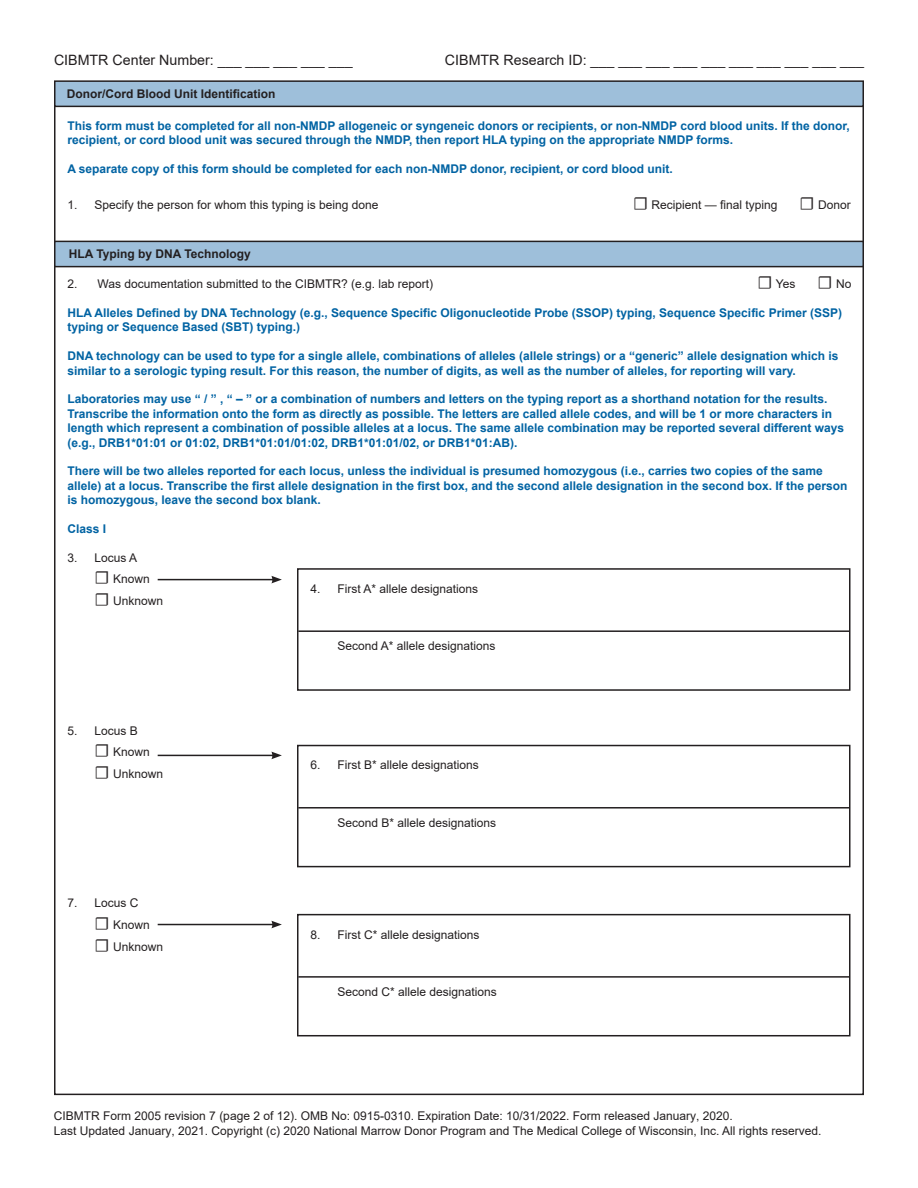
<style>
.page{position:relative;width:918px;height:1188px;background:#fff}
.page>*{position:absolute;margin:0;border:0;box-sizing:border-box;transform-origin:0 0}
.t1{font:14.25px "Arial";color:#231f20}
.t2{font:700 12px/14.4px "Arial";color:#0163a3}
.t3{font:12px/21.6px "Arial";color:#231f20}
.t4{font:700 12px "Arial";color:#231f20}
.s1{font-family:"Minion Pro";font-size:18px}
</style>
<div class="page">
<div style="left:55px;top:81px;width:808px;height:25px;background:#9ebfda"></div>
<div style="left:54px;top:80px;width:810px;height:27px;border:2px solid #231f20"></div>
<div style="left:55px;top:241px;width:808px;height:26px;background:#9ebfda"></div>
<div style="left:54px;top:241px;width:810px;height:26px;border:2px solid #231f20"></div>
<div style="left:297px;top:568px;width:553px;height:123px;border:2px solid #231f20"></div>
<div style="left:297px;top:745px;width:553px;height:122px;border:2px solid #231f20"></div>
<div style="left:297px;top:914px;width:553px;height:122px;border:2px solid #231f20"></div>
<hr style="left:158px;top:579px;width:116px;height:1px;background:#231f20">
<svg style="left:271px;top:576px;width:11px;height:7px"></svg>
<hr style="left:158px;top:755px;width:116px;height:1px;background:#231f20">
<svg style="left:271px;top:752px;width:11px;height:7px"></svg>
<hr style="left:158px;top:924px;width:116px;height:1px;background:#231f20">
<svg style="left:271px;top:921px;width:11px;height:7px"></svg>
<hr style="left:298px;top:630px;width:552px;height:2px;background:#231f20">
<hr style="left:298px;top:807px;width:552px;height:2px;background:#231f20">
<hr style="left:298px;top:976px;width:552px;height:2px;background:#231f20">
<p class="t1" style="left:54px;top:50px;width:300px">CIBMTR Center Number: ___ ___ ___ ___ ___</p>
<p class="t1" style="left:445px;top:50px;width:421px">CIBMTR Research ID: ___ ___ ___ ___ ___ ___ ___ ___ ___ ___</p>
<p class="t4" style="left:67px;top:86px;width:210px">Donor/Cord Blood Unit Identification</p>
<p class="t2" style="left:67px;top:119px;width:784px">This form must be completed for all non-NMDP allogeneic or syngeneic donors or recipients, or non-NMDP cord blood units. If the donor, recipient, or cord blood unit was secured through the NMDP, then report HLA typing on the appropriate NMDP forms.</p>
<p class="t2" style="left:67px;top:162px;width:607px">A separate copy of this form should be completed for each non-NMDP donor, recipient, or cord blood unit.</p>
<p class="t3" style="left:67px;top:194px;width:313px">1. Specify the person for whom this typing is being done</p>
<p class="t3" style="left:633px;top:194px;width:219px"><span class="s1">☐</span> Recipient — final typing <span class="s1">☐</span> Donor</p>
<p class="t4" style="left:69px;top:245px;width:183px">HLA Typing by DNA Technology</p>
<p class="t3" style="left:67px;top:273px;width:367px">2. Was documentation submitted to the CIBMTR? (e.g. lab report)</p>
<p class="t3" style="left:758px;top:273px;width:95px"><span class="s1">☐</span> Yes <span class="s1">☐</span> No</p>
<p class="t2" style="left:67px;top:306px;width:776px">HLA Alleles Defined by DNA Technology (e.g., Sequence Specific Oligonucleotide Probe (SSOP) typing, Sequence Specific Primer (SSP) typing or Sequence Based (SBT) typing.)</p>
<p class="t2" style="left:67px;top:349px;width:773px">DNA technology can be used to type for a single allele, combinations of alleles (allele strings) or a “generic” allele designation which is similar to a serologic typing result. For this reason, the number of digits, as well as the number of alleles, for reporting will vary.</p>
<p class="t2" style="left:67px;top:392px;width:778px">Laboratories may use “ / ” , “ – ” or a combination of numbers and letters on the typing report as a shorthand notation for the results.<br>Transcribe the information onto the form as directly as possible. The letters are called allele codes, and will be 1 or more characters in length which represent a combination of possible alleles at a locus. The same allele combination may be reported several different ways (e.g., DRB1*01:01 or 01:02, DRB1*01:01/01:02, DRB1*01:01/02, or DRB1*01:AB).</p>
<p class="t2" style="left:67px;top:464px;width:782px">There will be two alleles reported for each locus, unless the individual is presumed homozygous (i.e., carries two copies of the same allele) at a locus. Transcribe the first allele designation in the first box, and the second allele designation in the second box. If the person is homozygous, leave the second box blank.</p>
<p class="t2" style="left:67px;top:522px;width:40px">Class I</p>
<p class="t3" style="left:94px;top:547px;width:70px;text-indent:-27px">3. Locus A<br><span class="s1">☐</span> Known <span class="s1">☐</span> Unknown</p>
<p class="t3" style="left:310px;top:578px;width:169px">4. First A* allele designations</p>
<p class="t3" style="left:94px;top:720px;width:70px;text-indent:-27px">5. Locus B<br><span class="s1">☐</span> Known <span class="s1">☐</span> Unknown</p>
<p class="t3" style="left:94px;top:892px;width:70px;text-indent:-27px">7. Locus C<br><span class="s1">☐</span> Known <span class="s1">☐</span> Unknown</p>
<p class="t3" style="left:338px;top:635px;width:160px">Second A* allele designations</p>
<p class="t3" style="left:310px;top:754px;width:170px">6. First B* allele designations</p>
<p class="t3" style="left:338px;top:812px;width:160px">Second B* allele designations</p>
<p class="t3" style="left:310px;top:923px;width:171px">8. First C* allele designations</p>
<p class="t3" style="left:338px;top:981px;width:161px">Second C* allele designations</p>
<p class="t3" style="left:54px;top:1109px;width:769px;line-height:14.4px">CIBMTR Form 2005 revision 7 (page 2 of 12). OMB No: 0915-0310. Expiration Date: 10/31/2022. Form released January, 2020.<br>Last Updated January, 2021. Copyright (c) 2020 National Marrow Donor Program and The Medical College of Wisconsin, Inc. All rights reserved.</p>
</div>
